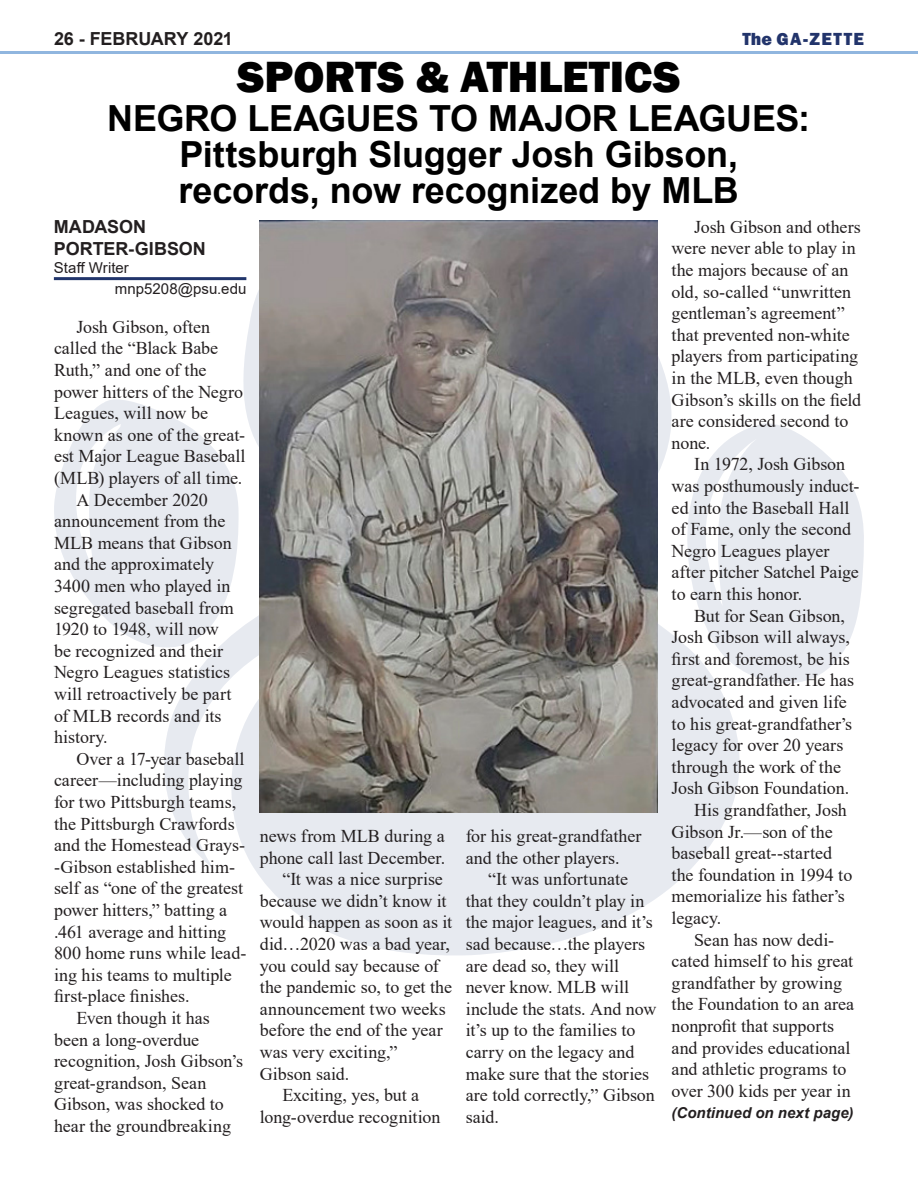
<style>
.page{position:relative;width:918px;height:1188px;background:#fff}
.page>*{position:absolute;margin:0;border:0;box-sizing:border-box;transform-origin:0 0}
.t1{font:800 45px "Franklin Gothic";color:#000}
.t2{font:700 36px "Arial";letter-spacing:-.005em;color:#000}
.t3{font:18px/21.6px "Times New Roman";letter-spacing:-.005em;color:#231f20}
.t4{font:700 18px "Arial";letter-spacing:-.005em;color:#231f20}
.t5{font:800 18px "Franklin Gothic";letter-spacing:.07em;color:#22346b}
.t6{font:15px "Arial";letter-spacing:.005em;color:#231f20}
.t7{font:italic 700 15px "Arial";letter-spacing:.005em;color:#231f20}
</style>
<div class="page">
<svg style="left:164px;top:552px;width:576px;height:403px;fill:#e7eaf0"></svg>
<svg style="left:670px;top:423px;width:194px;height:273px;fill:#e7eaf0"></svg>
<svg style="left:658px;top:357px;width:24px;height:205px"></svg>
<svg style="left:234px;top:233px;width:26px;height:266px"></svg>
<svg style="left:54px;top:390px;width:185px;height:271px;fill:#e7eaf0"></svg>
<hr style="left:0;top:51px;width:918px;height:3px;background:#90b6df">
<hr style="left:54px;top:277px;width:192px;height:3px;background:#21356b">
<img style="left:260px;top:220px;width:398px;height:593px">
<p class="t4" style="left:54px;top:26px;width:180px">26 - FEBRUARY 2021</p>
<p class="t5" style="left:742px;top:27px;width:123px">The GA-ZETTE</p>
<p class="t1" style="left:237px;top:47px;width:445px">SPORTS &amp; ATHLETICS</p>
<p class="t2" style="left:107px;top:93px;width:704px">NEGRO LEAGUES TO MAJOR LEAGUES:</p>
<p class="t2" style="left:180px;top:129px;width:560px">Pittsburgh Slugger Josh Gibson,</p>
<p class="t2" style="left:179px;top:165px;width:562px">records, now recognized by MLB</p>
<p class="t4" style="left:54px;top:214px;width:94px">MADASON</p>
<p class="t4" style="left:54px;top:236px;width:154px">PORTER-GIBSON</p>
<p class="t6" style="left:54px;top:257px;width:77px">Staff Writer</p>
<p class="t6" style="left:115px;top:278px;width:133px">mnp5208@psu.edu</p>
<p class="t3" style="left:54px;top:315px;width:193px;text-indent:22px">Josh Gibson, often called the “Black Babe<br>Ruth,” and one of the power hitters of the Negro<br>Leagues, will now be known as one of the great&shy;est Major League Baseball (MLB) players of all time.</p>
<p class="t3" style="left:54px;top:488px;width:181px;text-indent:22px">A December 2020 announcement from the<br>MLB means that Gibson and the approximately<br>3400 men who played in segregated baseball from<br>1920 to 1948, will now be recognized and their<br>Negro Leagues statistics will retroactively be part of MLB records and its history.</p>
<p class="t3" style="left:54px;top:747px;width:194px;text-indent:22px">Over a 17-year baseball career—including playing for two Pittsburgh teams, the Pittsburgh Crawfords and the Homestead Grays--Gibson established him&shy;self as “one of the greatest power hitters,” batting a .461 average and hitting<br>800 home runs while lead&shy;ing his teams to multiple first-place finishes.</p>
<p class="t3" style="left:54px;top:1007px;width:191px;text-indent:22px">Even though it has been a long-overdue recognition, Josh Gibson’s great-grandson, Sean</p>
<p class="t3" style="left:54px;top:1093px;width:179px">Gibson, was shocked to hear the groundbreaking</p>
<p class="t3" style="left:260px;top:825px;width:187px">news from MLB during a phone call last December.</p>
<p class="t3" style="left:260px;top:868px;width:194px;text-indent:22px">“It was a nice surprise because we didn’t know it would happen as soon as it did…2020 was a bad year, you could say because of the pandemic so, to get the announcement two weeks before the end of the year was very exciting,”</p>
<p class="t3" style="left:260px;top:1062px;width:91px">Gibson said.</p>
<p class="t3" style="left:260px;top:1084px;width:182px;text-align:center">Exciting, yes, but a long-overdue recognition</p>
<p class="t3" style="left:466px;top:825px;width:177px">for his great-grandfather and the other players.</p>
<p class="t3" style="left:466px;top:868px;width:192px;text-indent:22px">“It was unfortunate that they couldn’t play in the major leagues, and it’s sad because…the players are dead so, they will never know. MLB will include the stats. And now it’s up to the families to carry on the legacy and make sure that the stories are told correctly,” Gibson said.</p>
<p class="t3" style="left:672px;top:215px;width:191px;text-indent:22px">Josh Gibson and others were never able to play in the majors because of an old, so-called “unwritten gentleman’s agreement” that prevented non-white players from participating in the MLB, even though<br>Gibson’s skills on the field are considered second to none.</p>
<p class="t3" style="left:672px;top:453px;width:189px;text-indent:22px">In 1972, Josh Gibson was posthumously induct&shy;ed into the Baseball Hall of Fame, only the second<br>Negro Leagues player after pitcher Satchel Paige to earn this honor.</p>
<p class="t3" style="left:672px;top:604px;width:184px;text-indent:22px">But for Sean Gibson,<br>Josh Gibson will always, first and foremost, be his great-grandfather. He has advocated and given life to his great-grandfather’s legacy for over 20 years through the work of the<br>Josh Gibson Foundation.</p>
<p class="t3" style="left:672px;top:799px;width:182px;text-indent:22px">His grandfather, Josh<br>Gibson Jr.—son of the baseball great--started the foundation in 1994 to memorialize his father’s legacy.</p>
<p class="t3" style="left:672px;top:928px;width:184px;text-indent:22px">Sean has now dedi&shy;cated himself to his great grandfather by growing the Foundation to an area nonprofit that supports and provides educational and athletic programs to over 300 kids per year in</p>
<p class="t7" style="left:672px;top:1103px;width:183px">(Continued on next page)</p>
</div>
